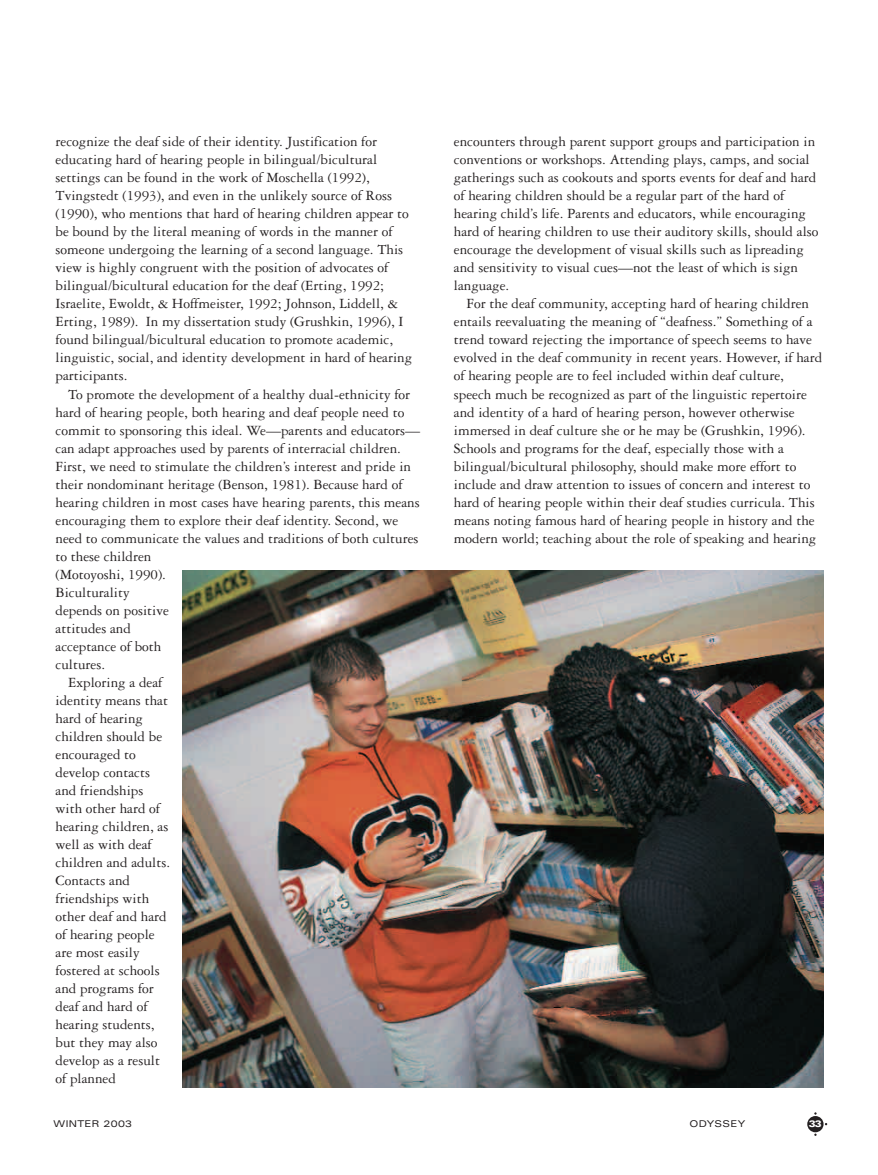
<style>
.page{position:relative;width:878px;height:1175px;background:#fff}
.page>*{position:absolute;margin:0;border:0;box-sizing:border-box;transform-origin:0 0}
.t1{font:15px/18px "Garamond Three";color:#231f20}
.t2{font:expanded 9.3px "Univers";letter-spacing:.035em;color:#231f20}
.t3{font:900 expanded 9.3px "Univers";color:#fff}
</style>
<div class="page">
<div style="left:807px;top:1116px;width:16px;height:16px;background:#231f20;border-radius:50%"></div>
<img style="left:182px;top:570px;width:642px;height:518px">
<p class="t1" style="left:56px;top:134px;width:358px">recognize the deaf side of their identity. Justification for educating hard of hearing people in bilingual/bicultural settings can be found in the work of Moschella (1992), Tvingstedt (1993), and even in the unlikely source of Ross (1990), who mentions that hard of hearing children appear to be bound by the literal meaning of words in the manner of someone undergoing the learning of a second language. This view is highly congruent with the position of advocates of bilingual/bicultural education for the deaf (Erting, 1992; Israelite, Ewoldt, &amp; Hoffmeister, 1992; Johnson, Liddell, &amp; Erting, 1989). In my dissertation study (Grushkin, 1996), I found bilingual/bicultural education to promote academic, linguistic, social, and identity development in hard of hearing participants.</p>
<p class="t1" style="left:68px;top:386px;width:343px">To promote the development of a healthy dual-ethnicity for</p>
<p class="t1" style="left:56px;top:404px;width:350px">hard of hearing people, both hearing and deaf people need to</p>
<p class="t1" style="left:56px;top:422px;width:366px">commit to sponsoring this ideal. We—parents and educators—</p>
<p class="t1" style="left:56px;top:440px;width:347px">can adapt approaches used by parents of interracial children.</p>
<p class="t1" style="left:56px;top:458px;width:357px">First, we need to stimulate the children’s interest and pride in</p>
<p class="t1" style="left:56px;top:476px;width:348px">their nondominant heritage (Benson, 1981). Because hard of</p>
<p class="t1" style="left:56px;top:494px;width:366px">hearing children in most cases have hearing parents, this means</p>
<p class="t1" style="left:56px;top:512px;width:344px">encouraging them to explore their deaf identity. Second, we</p>
<p class="t1" style="left:56px;top:530px;width:364px">need to communicate the values and traditions of both cultures</p>
<p class="t1" style="left:56px;top:548px;width:97px">to these children</p>
<p class="t1" style="left:56px;top:566px;width:112px">(Motoyoshi, 1990).</p>
<p class="t1" style="left:56px;top:584px;width:76px">Biculturality</p>
<p class="t1" style="left:56px;top:602px;width:115px">depends on positive</p>
<p class="t1" style="left:56px;top:620px;width:77px">attitudes and</p>
<p class="t1" style="left:56px;top:638px;width:107px">acceptance of both</p>
<p class="t1" style="left:56px;top:656px;width:51px">cultures.</p>
<p class="t1" style="left:68px;top:674px;width:96px">Exploring a deaf</p>
<p class="t1" style="left:56px;top:692px;width:114px">identity means that</p>
<p class="t1" style="left:56px;top:710px;width:89px">hard of hearing</p>
<p class="t1" style="left:56px;top:728px;width:108px">children should be</p>
<p class="t1" style="left:56px;top:746px;width:82px">encouraged to</p>
<p class="t1" style="left:56px;top:764px;width:96px">develop contacts</p>
<p class="t1" style="left:56px;top:782px;width:89px">and friendships</p>
<p class="t1" style="left:56px;top:800px;width:106px">with other hard of</p>
<p class="t1" style="left:56px;top:818px;width:114px">hearing children, as</p>
<p class="t1" style="left:56px;top:836px;width:98px">well as with deaf</p>
<p class="t1" style="left:56px;top:854px;width:116px">children and adults.</p>
<p class="t1" style="left:56px;top:872px;width:76px">Contacts and</p>
<p class="t1" style="left:56px;top:890px;width:95px">friendships with</p>
<p class="t1" style="left:56px;top:908px;width:113px">other deaf and hard</p>
<p class="t1" style="left:56px;top:926px;width:101px">of hearing people</p>
<p class="t1" style="left:56px;top:944px;width:86px">are most easily</p>
<p class="t1" style="left:56px;top:962px;width:106px">fostered at schools</p>
<p class="t1" style="left:56px;top:980px;width:100px">and programs for</p>
<p class="t1" style="left:56px;top:998px;width:94px">deaf and hard of</p>
<p class="t1" style="left:56px;top:1016px;width:101px">hearing students,</p>
<p class="t1" style="left:56px;top:1034px;width:104px">but they may also</p>
<p class="t1" style="left:56px;top:1052px;width:106px">develop as a result</p>
<p class="t1" style="left:56px;top:1070px;width:62px">of planned</p>
<p class="t1" style="left:454px;top:134px;width:366px">encounters through parent support groups and participation in conventions or workshops. Attending plays, camps, and social gatherings such as cookouts and sports events for deaf and hard of hearing children should be a regular part of the hard of hearing child’s life. Parents and educators, while encouraging hard of hearing children to use their auditory skills, should also encourage the development of visual skills such as lipreading and sensitivity to visual cues—not the least of which is sign language.</p>
<p class="t1" style="left:454px;top:296px;width:370px;text-indent:13px">For the deaf community, accepting hard of hearing children entails reevaluating the meaning of “deafness.” Something of a trend toward rejecting the importance of speech seems to have evolved in the deaf community in recent years. However, if hard of hearing people are to feel included within deaf culture, speech much be recognized as part of the linguistic repertoire and identity of a hard of hearing person, however otherwise immersed in deaf culture she or he may be (Grushkin, 1996).<br>Schools and programs for the deaf, especially those with a bilingual/bicultural philosophy, should make more effort to include and draw attention to issues of concern and interest to hard of hearing people within their deaf studies curricula. This means noting famous hard of hearing people in history and the modern world; teaching about the role of speaking and hearing</p>
<p class="t2" style="left:54px;top:1120px;width:80px">WINTER 2003</p>
<p class="t2" style="left:689px;top:1120px;width:57px">ODYSSEY</p>
<p class="t3" style="left:809px;top:1120px;width:14px">33</p>
</div>
